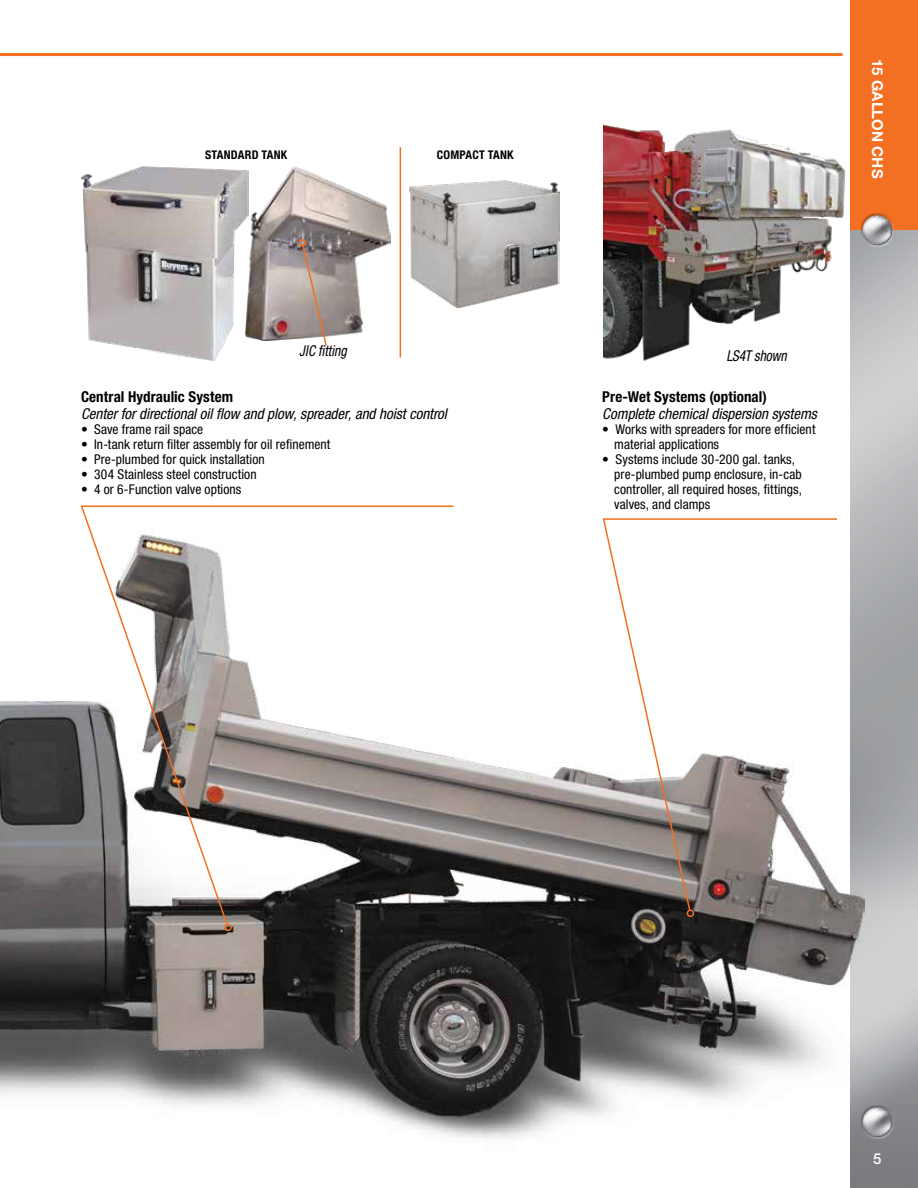
<style>
.page{position:relative;width:918px;height:1188px;background:#fff}
.page>*{position:absolute;margin:0;border:0;box-sizing:border-box;transform-origin:0 0}
.t1{font:italic condensed 15px "Helvetica Neue LT Pro";color:#000}
.t2{font:700 condensed 15px "Helvetica Neue LT Pro";letter-spacing:.005em;color:#000}
.t3{font:italic condensed 15px "Helvetica Neue LT Pro";color:#000;scale:.9 1}
.t4{font:700 15px "Helvetica Neue LT Pro";color:#fff}
.t5{font:500 15px "Helvetica Neue LT Pro";color:#fff}
.t6{font:condensed 13.5px/15px "Helvetica Neue LT Pro";letter-spacing:.005em;color:#000}
.t7{font:700 condensed 12px "Helvetica Neue LT Pro";letter-spacing:.015em;color:#000}
</style>
<div class="page">
<div style="left:850px;top:0;width:68px;height:231px;background:#f36f21"></div>
<div style="left:860px;top:213px;width:34px;height:27px;background:#a1a3a5"></div>
<div style="left:860px;top:213px;width:34px;height:26px;background:#fff;opacity:.75"></div>
<div style="left:861px;top:221px;width:33px;height:26px;background:#000;opacity:.75"></div>
<div style="left:860px;top:1105px;width:34px;height:26px;background:#fff;opacity:.75"></div>
<div style="left:861px;top:1113px;width:33px;height:26px;background:#000;opacity:.75"></div>
<img style="left:0;top:529px;width:864px;height:650px">
<img style="left:249px;top:167px;width:142px;height:174px">
<img style="left:81px;top:167px;width:168px;height:193px">
<img style="left:603px;top:124px;width:242px;height:237px">
<svg style="left:602px;top:518px;width:236px;height:394px"></svg>
<div style="left:687px;top:910px;width:7px;height:7px;border:2px solid #f36f21;border-radius:50%"></div>
<hr style="left:81px;top:505px;width:373px;height:2px;background:#f36f21">
<svg style="left:80px;top:505px;width:149px;height:421px"></svg>
<div style="left:224px;top:923px;width:8px;height:8px;border:2px solid #f36f21;border-radius:3px"></div>
<svg style="left:297px;top:238px;width:31px;height:108px;background:#a99a94"></svg>
<hr style="left:0;top:53px;width:843px;height:3px;background:#f36f21">
<hr style="left:400px;top:147px;width:1px;height:210px;background:#f36f21">
<img style="left:410px;top:180px;width:150px;height:127px">
<p class="t7" style="left:205px;top:147px;width:84px">STANDARD TANK</p>
<p class="t7" style="left:437px;top:147px;width:78px">COMPACT TANK</p>
<p class="t4" style="left:887px;top:59px;width:121px;rotate:90deg">15 GALLON CHS</p>
<p class="t3" style="left:299px;top:342px;width:54px">JIC fitting</p>
<p class="t3" style="left:727px;top:347px;width:69px">LS4T shown</p>
<p class="t2" style="left:81px;top:388px;width:154px">Central Hydraulic System</p>
<p class="t1" style="left:81px;top:405px;width:367px">Center for directional oil flow and plow, spreader, and hoist control</p>
<p class="t6" style="left:81px;top:421px;width:124px">• Save frame rail space</p>
<p class="t6" style="left:81px;top:436px;width:251px">• In-tank return filter assembly for oil refinement</p>
<p class="t6" style="left:81px;top:451px;width:185px">• Pre-plumbed for quick installation</p>
<p class="t6" style="left:81px;top:466px;width:177px">• 304 Stainless steel construction</p>
<p class="t6" style="left:81px;top:481px;width:162px">• 4 or 6-Function valve options</p>
<p class="t2" style="left:602px;top:388px;width:166px">Pre-Wet Systems (optional)</p>
<p class="t1" style="left:602px;top:405px;width:216px">Complete chemical dispersion systems</p>
<p class="t6" style="left:614px;top:421px;width:203px;text-indent:-12px">• Works with spreaders for more efficient material applications</p>
<p class="t6" style="left:614px;top:451px;width:189px;text-indent:-12px">• Systems include 30-200 gal. tanks, pre-plumbed pump enclosure, in-cab controller, all required hoses, fittings, valves, and clamps</p>
<p class="t5" style="left:873px;top:1150px;width:10px">5</p>
</div>
